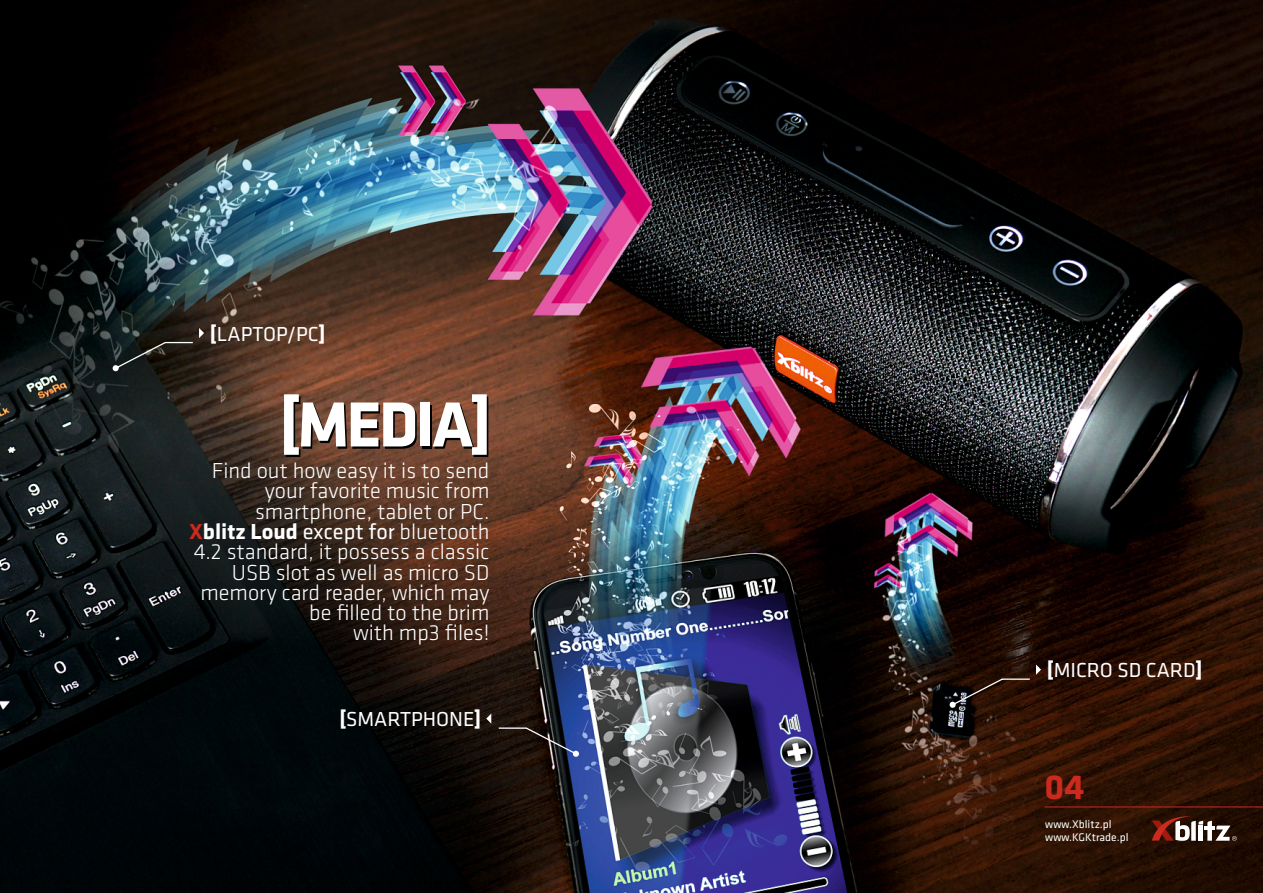
<style>
.page{position:relative;width:1263px;height:893px;background:#fff}
.page>*{position:absolute;margin:0;border:0;box-sizing:border-box;transform-origin:0 0}
.t1{font:700 66px "Klavika";letter-spacing:-.04em;color:#fff}
.t2{font:700 36px "Klavika";color:#cb2a1e}
.t3{font:300 22.5px/20.2px "Klavika";color:#fff;text-align:right}
.t4{font:21px "Klavika";color:#fff}
.t5{font:11.55px/12.9px "Klavika";color:#fff}
.s1{font-weight:700}
.s2{font-weight:700;color:#ce291c}
.s3{font-weight:400}
</style>
<div class="page">
<img style="left:0;top:0;width:1263px;height:893px">
<svg style="left:113px;top:342px;width:80px;height:29px;background:#272723"></svg>
<svg style="left:199px;top:328px;width:5px;height:10px"></svg>
<svg style="left:950px;top:678px;width:80px;height:30px;background:#331f16"></svg>
<svg style="left:1036px;top:664px;width:5px;height:11px"></svg>
<svg style="left:499px;top:727px;width:80px;height:30px;background:#2b2a34"></svg>
<svg style="left:486px;top:713px;width:5px;height:11px"></svg>
<hr style="left:1044px;top:806px;width:219px;height:1px;background:#cb2a1e">
<svg style="left:1152px;top:815px;width:85px;height:26px"></svg>
<p class="t4" style="left:210px;top:325px;width:117px"><span class="s1">[</span>LAPTOP/PC<span class="s1">]</span></p>
<h1 class="t1" style="left:279px;top:397px;width:214px">[MEDIA]</h1>
<p class="t3" style="left:189px;top:462px;width:302px">Find out how easy it is to send your favorite music from smartphone, tablet or PC.<br><span class="s2">X</span><span class="s1">blitz Loud</span> <span class="s3">except for</span> bluetooth<br>4.2 standard, it possess a classic<br>USB slot as well as micro SD memory card reader, which may be filled to the brim<br>with mp3 files!</p>
<p class="t4" style="left:339px;top:711px;width:143px"><span class="s1">[</span>SMARTPHONE<span class="s1">]</span></p>
<p class="t4" style="left:1047px;top:662px;width:157px"><span class="s1">[</span>MICRO SD CARD<span class="s1">]</span></p>
<h2 class="t2" style="left:1044px;top:772px;width:42px">04</h2>
<p class="t5" style="left:1045px;top:819px;width:85px">www.Xblitz.pl www.KGKtrade.pl</p>
</div>
